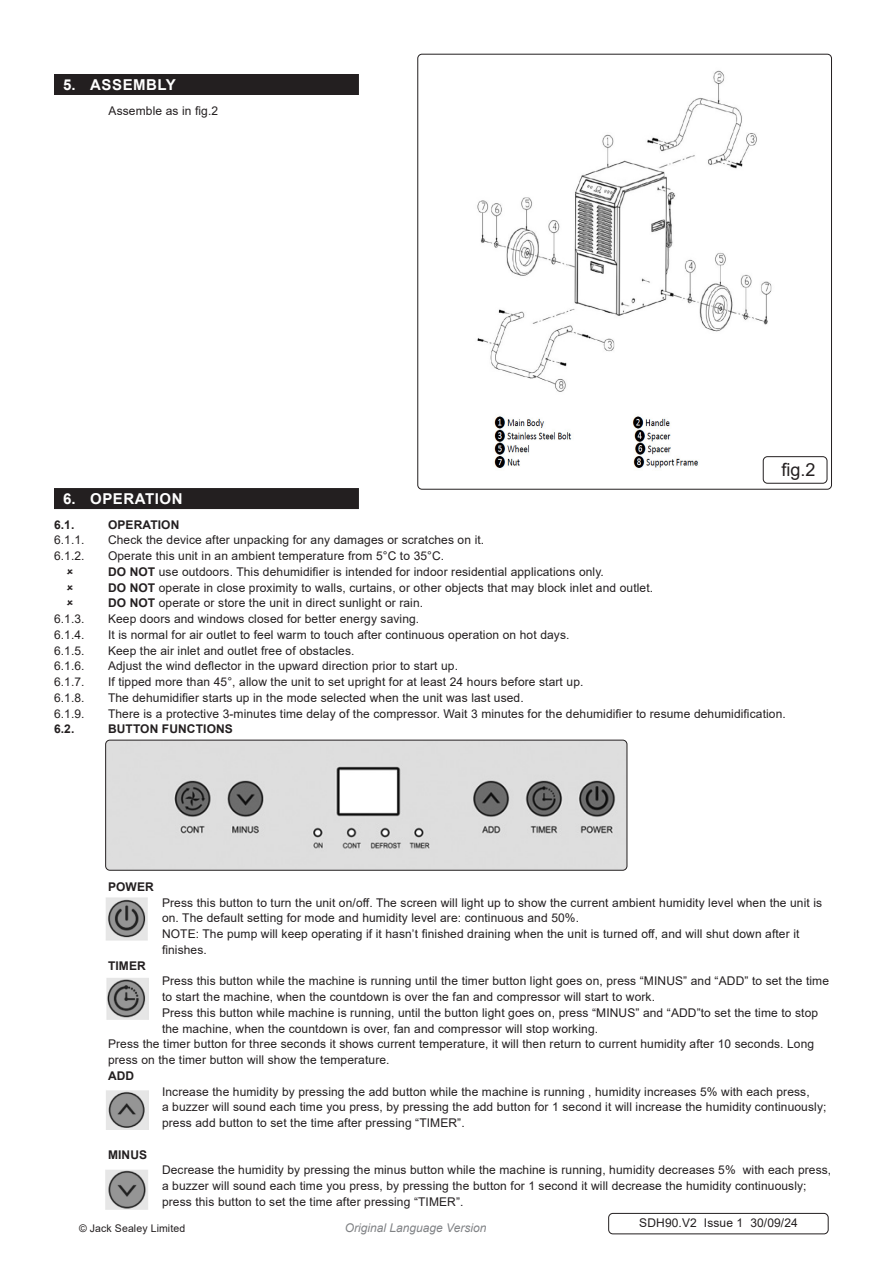
<style>
.page{position:relative;width:893px;height:1263px;background:#fff}
.page>*{position:absolute;margin:0;border:0;box-sizing:border-box;transform-origin:0 0}
.t1{font:18px "Arial";color:#231f20}
.t2{font:700 15px "Arial";letter-spacing:.035em;color:#fff}
.Body{font:12px/15.8px "Arial";letter-spacing:.01em;color:#231f20}
.Body-2{font:700 12px "Arial";letter-spacing:.01em;color:#231f20}
.t3{font:italic 12px "Arial";color:#808285}
.Body__Footer{font:12px "Arial";letter-spacing:.01em;color:#231f20}
.Body__Justified__7pt{font:10.5px "Arial";letter-spacing:.01em;color:#231f20}
.s1{font-weight:700}
</style>
<div class="page">
<div style="left:54px;top:74px;width:305px;height:21px;background:#231f20"></div>
<div style="left:54px;top:488px;width:305px;height:21px;background:#231f20"></div>
<img style="left:106px;top:898px;width:42px;height:43px">
<img style="left:106px;top:978px;width:43px;height:42px">
<img style="left:106px;top:1090px;width:43px;height:40px">
<img style="left:105px;top:1170px;width:43px;height:39px">
<img style="left:477px;top:70px;width:351px;height:413px">
<img style="left:106px;top:740px;width:521px;height:130px">
<div style="left:105px;top:740px;width:522px;height:130px;border:1px solid #231f20;border-radius:4px"></div>
<div style="left:763px;top:456px;width:64px;height:28px;border:1px solid #231f20;border-radius:4px"></div>
<div style="left:608px;top:1213px;width:220px;height:21px;border:1px solid #231f20;border-radius:4px"></div>
<p class="t2" style="left:63px;top:74px;width:114px">5. ASSEMBLY</p>
<p class="Body" style="left:109px;top:102px;width:111px">Assemble as in fig.2</p>
<p class="t1" style="left:782px;top:457px;width:36px">fig.2</p>
<p class="t2" style="left:63px;top:488px;width:121px">6. OPERATION</p>
<p class="Body-2" style="left:54px;top:516px;width:22px">6.1.</p>
<p class="Body-2" style="left:108px;top:516px;width:73px">OPERATION</p>
<p class="Body" style="left:54px;top:532px;width:32px">6.1.1.</p>
<p class="Body" style="left:108px;top:532px;width:378px">Check the device after unpacking for any damages or scratches on it.</p>
<p class="Body" style="left:54px;top:548px;width:32px">6.1.2.</p>
<p class="Body" style="left:108px;top:548px;width:338px">Operate this unit in an ambient temperature from 5°C to 35°C.</p>
<p class="Body" style="left:108px;top:564px;width:497px"><span class="s1">DO NOT</span> use outdoors. This dehumidifier is intended for indoor residential applications only.</p>
<p class="Body" style="left:108px;top:579px;width:547px"><span class="s1">DO NOT</span> operate in close proximity to walls, curtains, or other objects that may block inlet and outlet.</p>
<p class="Body" style="left:108px;top:595px;width:317px"><span class="s1">DO NOT</span> operate or store the unit in direct sunlight or rain.</p>
<p class="Body" style="left:54px;top:611px;width:32px">6.1.3.</p>
<p class="Body" style="left:108px;top:611px;width:313px">Keep doors and windows closed for better energy saving.</p>
<p class="Body" style="left:54px;top:627px;width:32px">6.1.4.</p>
<p class="Body" style="left:108px;top:627px;width:463px">It is normal for air outlet to feel warm to touch after continuous operation on hot days.</p>
<p class="Body" style="left:54px;top:642px;width:32px">6.1.5.</p>
<p class="Body" style="left:108px;top:642px;width:248px">Keep the air inlet and outlet free of obstacles.</p>
<p class="Body" style="left:54px;top:658px;width:32px">6.1.6.</p>
<p class="Body" style="left:108px;top:658px;width:352px">Adjust the wind deflector in the upward direction prior to start up.</p>
<p class="Body" style="left:54px;top:674px;width:32px">6.1.7.</p>
<p class="Body" style="left:108px;top:674px;width:477px">If tipped more than 45°, allow the unit to set upright for at least 24 hours before start up.</p>
<p class="Body" style="left:54px;top:690px;width:32px">6.1.8.</p>
<p class="Body" style="left:108px;top:690px;width:417px">The dehumidifier starts up in the mode selected when the unit was last used.</p>
<p class="Body" style="left:54px;top:705px;width:32px">6.1.9.</p>
<p class="Body" style="left:108px;top:705px;width:679px">There is a protective 3-minutes time delay of the compressor. Wait 3 minutes for the dehumidifier to resume dehumidification.</p>
<p class="Body-2" style="left:54px;top:721px;width:22px">6.2.</p>
<p class="Body-2" style="left:108px;top:721px;width:126px">BUTTON FUNCTIONS</p>
<p class="Body-2" style="left:108px;top:878px;width:47px">POWER</p>
<p class="Body-2" style="left:108px;top:957px;width:39px">TIMER</p>
<p class="Body" style="left:162px;top:894px;width:662px">Press this button to turn the unit on/off. The screen will light up to show the current ambient humidity level when the unit is on. The default setting for mode and humidity level are: continuous and 50%.</p>
<p class="Body" style="left:162px;top:926px;width:639px">NOTE: The pump will keep operating if it hasn’t finished draining when the unit is turned off, and will shut down after it finishes.</p>
<p class="Body" style="left:162px;top:973px;width:669px">Press this button while the machine is running until the timer button light goes on, press “MINUS” and “ADD” to set the time to start the machine, when the countdown is over the fan and compressor will start to work.</p>
<p class="Body" style="left:162px;top:1005px;width:658px">Press this button while machine is running, until the button light goes on, press “MINUS” and “ADD”to set the time to stop the machine, when the countdown is over, fan and compressor will stop working.</p>
<p class="Body" style="left:108px;top:1036px;width:708px">Press the timer button for three seconds it shows current temperature, it will then return to current humidity after 10 seconds. Long press on the timer button will show the temperature.</p>
<p class="Body-2" style="left:108px;top:1067px;width:28px">ADD</p>
<p class="Body" style="left:162px;top:1083px;width:666px">Increase the humidity by pressing the add button while the machine is running , humidity increases 5% with each press,<br>a buzzer will sound each time you press, by pressing the add button for 1 second it will increase the humidity continuously; press add button to set the time after pressing “TIMER”.</p>
<p class="Body-2" style="left:108px;top:1146px;width:41px">MINUS</p>
<p class="Body" style="left:162px;top:1162px;width:671px">Decrease the humidity by pressing the minus button while the machine is running, humidity decreases 5% with each press, a buzzer will sound each time you press, by pressing the button for 1 second it will decrease the humidity continuously; press this button to set the time after pressing “TIMER”.</p>
<p class="Body__Justified__7pt" style="left:79px;top:1221px;width:108px">© Jack Sealey Limited</p>
<p class="t3" style="left:345px;top:1220px;width:143px">Original Language Version</p>
<p class="Body__Footer" style="left:639px;top:1214px;width:160px">SDH90.V2 Issue 1 30/09/24</p>
</div>
